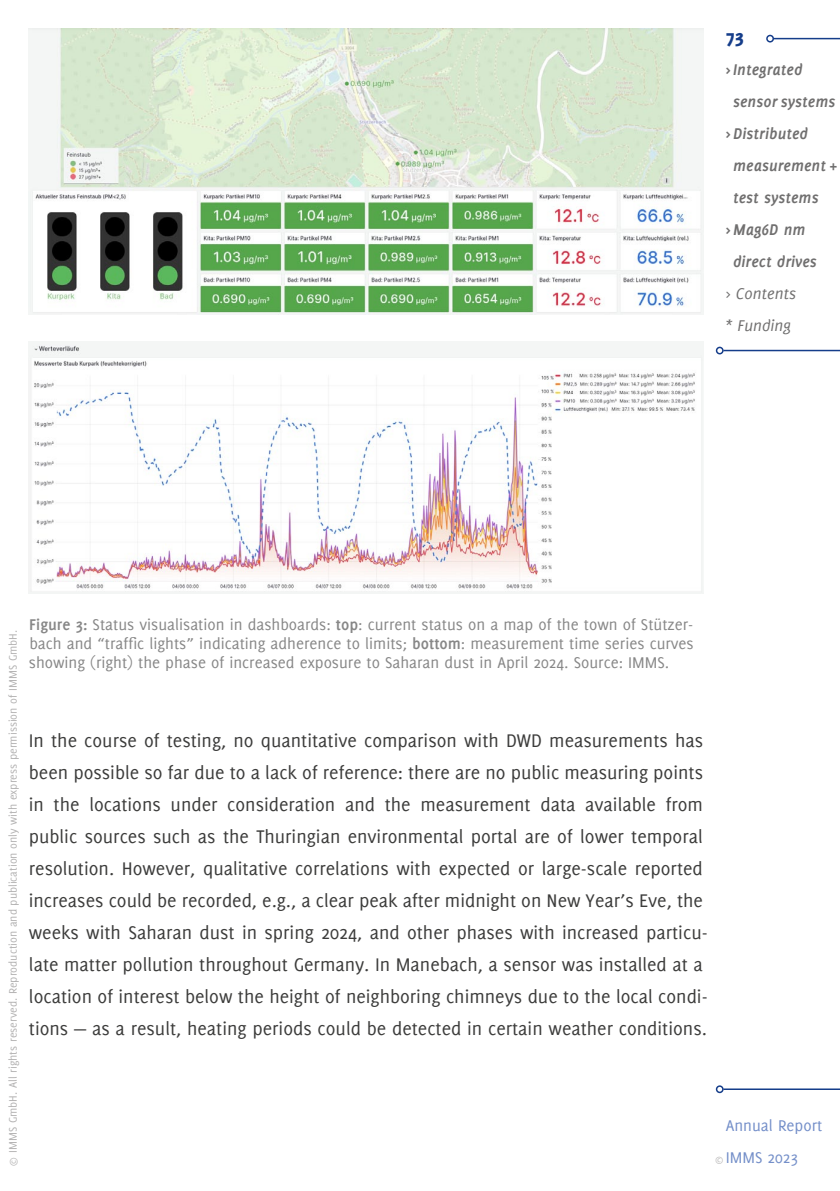
<style>
.page{position:relative;width:840px;height:1191px;background:#fff}
.page>*{position:absolute;margin:0;border:0;box-sizing:border-box;transform-origin:0 0}
.Fließtext-Leerzeile{font:20px/32px "Delicious";color:#3c3c3b}
.t1{font:800 20px "Delicious";color:#153d8a}
.Bildunterschrift{font:17px/19px "Delicious";color:#878787;text-align:justify}
.t2{font:italic 700 17px/32px "Delicious";color:#706f6f}
.t3{font:17px/32px "Delicious";color:#748fc9}
.t4{font:italic 17px "Delicious";color:#706f6f}
.t5{font:12px "Delicious";color:#b3b2b2}
.s1{font-weight:700}
.s2{font-size:11px;color:#b3b2b2}
</style>
<div class="page">
<hr style="left:773px;top:38px;width:66px;height:1px;background:#153d8a">
<div style="left:765px;top:35px;width:8px;height:8px;border:2px solid #153d8a;border-radius:50%"></div>
<hr style="left:723px;top:350px;width:116px;height:1px;background:#153d8a">
<div style="left:715px;top:347px;width:8px;height:7px;border:2px solid #153d8a;border-radius:50%"></div>
<hr style="left:723px;top:1088px;width:116px;height:2px;background:#153d8a">
<div style="left:715px;top:1085px;width:8px;height:8px;border:2px solid #153d8a;border-radius:50%"></div>
<img style="left:28px;top:29px;width:675px;height:285px">
<img style="left:28px;top:342px;width:675px;height:251px">
<p class="t1" style="left:725px;top:24px;width:19px">73</p>
<p class="t2" style="left:732px;top:53px;width:104px;text-indent:-7px">&gt;Integrated sensor systems</p>
<p class="t2" style="left:725px;top:117px;width:84px">&gt;Distributed</p>
<p class="t2" style="left:732px;top:149px;width:106px">measurement +</p>
<p class="t2" style="left:732px;top:181px;width:87px">test systems</p>
<p class="t2" style="left:725px;top:213px;width:81px">&gt;Mag6D nm</p>
<p class="t2" style="left:732px;top:245px;width:85px">direct drives</p>
<p class="t4" style="left:725px;top:283px;width:72px">&gt; Contents</p>
<p class="t4" style="left:725px;top:315px;width:67px">* Funding</p>
<p class="t5" style="left:6px;top:1166px;width:538px;rotate:-90deg">© IMMS GmbH. All rights reserved. Reproduction and publication only with express permission of IMMS GmbH.</p>
<p class="Bildunterschrift" style="left:29px;top:614px;width:666px"><span class="s1">Figure 3:</span> Status visualisation in dashboards: <span class="s1">top</span>: current status on a map of the town of Stützer&shy;bach and “traffic lights” indicating adherence to limits; <span class="s1">bottom</span>: measurement time series curves showing (right) the phase of increased exposure to Saharan dust in April 2024. Source: IMMS.</p>
<p class="Fließtext-Leerzeile" style="left:29px;top:724px;width:680px">In the course of testing, no quantitative comparison with DWD measurements has been possible so far due to a lack of reference: there are no public measuring points in the locations under consideration and the measurement data available from public sources such as the Thuringian environmental portal are of lower temporal resolution. However, qualitative correlations with expected or large-scale reported increases could be recorded, e.g., a clear peak after midnight on New Year’s Eve, the weeks with Saharan dust in spring 2024, and other phases with increased particu&shy;late matter pollution throughout Germany. In Manebach, a sensor was installed at a location of interest below the height of neighboring chimneys due to the local condi&shy;tions — as a result, heating periods could be detected in certain weather conditions.</p>
<p class="t3" style="left:714px;top:1109px;width:109px;text-indent:11px">Annual Report <span class="s2">©</span>IMMS 2023</p>
</div>
